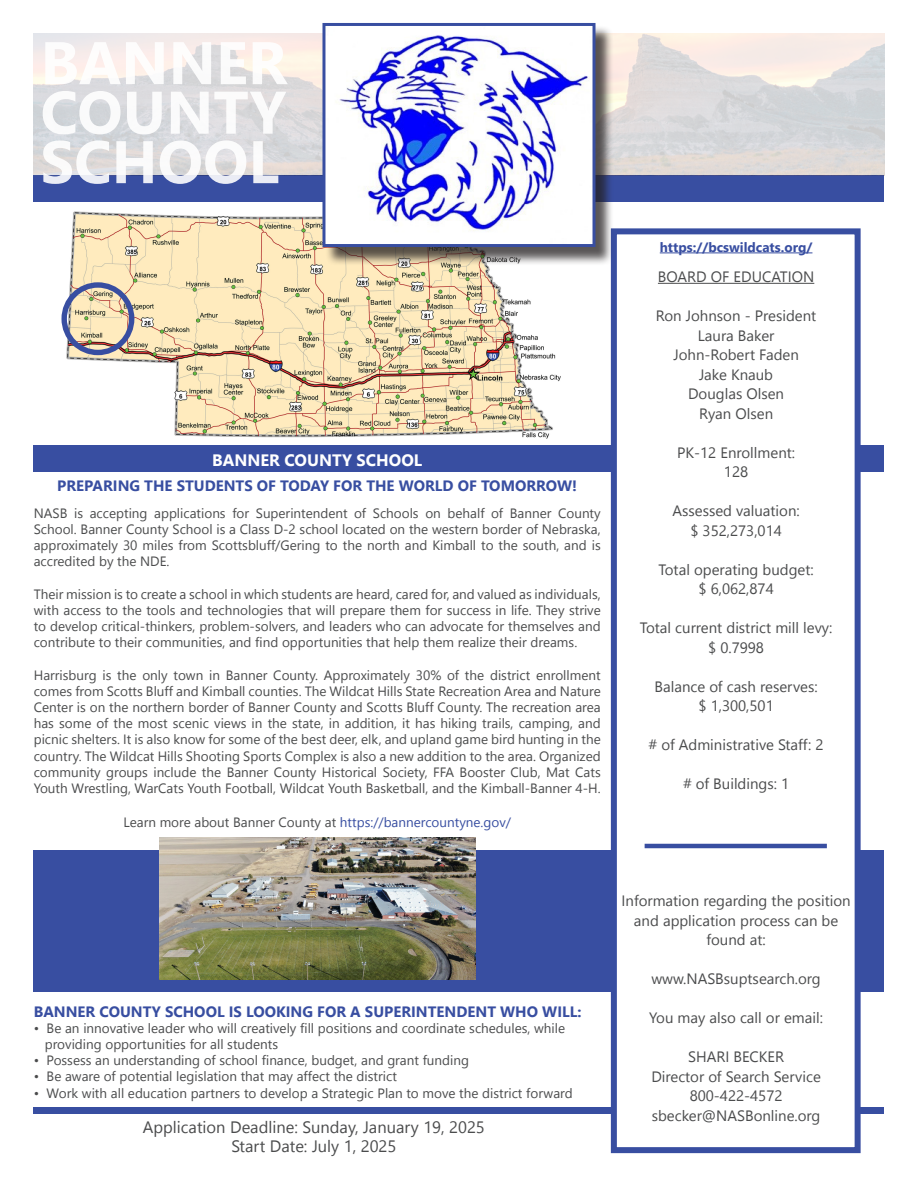
<style>
.page{position:relative;width:918px;height:1188px;background:#fff}
.page>*{position:absolute;margin:0;border:0;box-sizing:border-box;transform-origin:0 0}
.t1{font:700 60px/49.5px "Leelawadee UI";color:#fff;text-align:justify}
.t2{font:16.5px "Leelawadee UI";color:#4b4c4d}
.t3{font:700 16.5px "Leelawadee UI";color:#fff}
.t4{font:15px/19.5px "Leelawadee UI";color:#4b4c4d;text-align:center}
.t5{font:700 15px "Leelawadee UI";color:#384ea1}
.t6{font:13.5px/16.2px "Leelawadee UI";color:#4b4c4d;text-align:justify}
.t7{font:700 13.5px "Leelawadee UI";color:#384ea1}
.s1{color:#384ea1}
</style>
<div class="page">
<div style="left:34px;top:1107px;width:850px;height:7px;background:#384ea1"></div>
<div style="left:34px;top:850px;width:850px;height:142px;background:#384ea1"></div>
<div style="left:34px;top:446px;width:850px;height:26px;background:#384ea1"></div>
<svg style="left:608px;top:228px;width:256px;height:926px"></svg>
<img style="left:66px;top:211px;width:495px;height:228px">
<div style="left:61px;top:282px;width:73px;height:73px;border:5px solid #384ea1;border-radius:50%"></div>
<div style="left:34px;top:176px;width:850px;height:26px;background:#384ea1"></div>
<hr style="left:660px;top:252px;width:152px;height:1px;background:#384ea1">
<hr style="left:658px;top:283px;width:156px;height:1px;background:#4b4c4d">
<img style="left:34px;top:34px;width:850px;height:142px">
<hr style="left:645px;top:844px;width:182px;height:4px;background:#384ea1">
<div style="left:325px;top:25px;width:289px;height:241px;background:#231f20;opacity:.75"></div>
<img style="left:326px;top:27px;width:266px;height:216px">
<div style="left:322px;top:23px;width:274px;height:224px;border:3px solid #384ea1"></div>
<img style="left:159px;top:837px;width:316px;height:143px">
<h1 class="t1" style="left:40px;top:35px;width:248px">BANNER COUNTY SCHOOL</h1>
<p class="t3" style="left:212px;top:448px;width:212px">BANNER COUNTY SCHOOL</p>
<p class="t5" style="left:57px;top:475px;width:521px">PREPARING THE STUDENTS OF TODAY FOR THE WORLD OF TOMORROW!</p>
<p class="t6" style="left:34px;top:504px;width:569px">NASB is accepting applications for Superintendent of Schools on behalf of Banner County School. Banner County School is a Class D-2 school located on the western border of Nebraska, approximately 30 miles from Scottsbluff/Gering to the north and Kimball to the south, and is accredited by the NDE.</p>
<p class="t6" style="left:34px;top:585px;width:569px">Their mission is to create a school in which students are heard, cared for, and valued as individuals, with access to the tools and technologies that will prepare them for success in life. They strive to develop critical-thinkers, problem-solvers, and leaders who can advocate for themselves and contribute to their communities, and find opportunities that help them realize their dreams.</p>
<p class="t6" style="left:34px;top:666px;width:569px">Harrisburg is the only town in Banner County. Approximately 30% of the district enrollment comes from Scotts Bluff and Kimball counties. The Wildcat Hills State Recreation Area and Nature Center is on the northern border of Banner County and Scotts Bluff County. The recreation area has some of the most scenic views in the state, in addition, it has hiking trails, camping, and picnic shelters. It is also know for some of the best deer, elk, and upland game bird hunting in the country. The Wildcat Hills Shooting Sports Complex is also a new addition to the area. Organized community groups include the Banner County Historical Society, FFA Booster Club, Mat Cats Youth Wrestling, WarCats Youth Football, Wildcat Youth Basketball, and the Kimball-Banner 4-H.</p>
<p class="t6" style="left:123px;top:813px;width:389px">Learn more about Banner County at <span class="s1">https://bannercountyne.gov/</span></p>
<p class="t7" style="left:660px;top:237px;width:154px">https://bcswildcats.org/</p>
<p class="t4" style="left:658px;top:266px;width:158px">BOARD OF EDUCATION</p>
<p class="t4" style="left:656px;top:305px;width:162px">Ron Johnson - President</p>
<p class="t4" style="left:698px;top:325px;width:78px">Laura Baker</p>
<p class="t4" style="left:673px;top:344px;width:127px">John-Robert Faden</p>
<p class="t4" style="left:699px;top:364px;width:76px">Jake Knaub</p>
<p class="t4" style="left:688px;top:383px;width:98px">Douglas Olsen</p>
<p class="t4" style="left:699px;top:403px;width:76px">Ryan Olsen</p>
<p class="t4" style="left:677px;top:442px;width:120px">PK-12 Enrollment:</p>
<p class="t4" style="left:724px;top:461px;width:26px">128</p>
<p class="t4" style="left:672px;top:500px;width:129px">Assessed valuation:</p>
<p class="t4" style="left:690px;top:520px;width:93px">$ 352,273,014</p>
<p class="t4" style="left:659px;top:559px;width:157px">Total operating budget:</p>
<p class="t4" style="left:698px;top:578px;width:77px">$ 6,062,874</p>
<p class="t4" style="left:640px;top:617px;width:194px">Total current district mill levy:</p>
<p class="t4" style="left:708px;top:637px;width:57px">$ 0.7998</p>
<p class="t4" style="left:655px;top:676px;width:165px">Balance of cash reserves:</p>
<p class="t4" style="left:698px;top:695px;width:77px">$ 1,300,501</p>
<p class="t4" style="left:649px;top:734px;width:177px"># of Administrative Staff: 2</p>
<p class="t4" style="left:683px;top:773px;width:108px"># of Buildings: 1</p>
<p class="t5" style="left:34px;top:1001px;width:549px">BANNER COUNTY SCHOOL IS LOOKING FOR A SUPERINTENDENT WHO WILL:</p>
<p class="t6" style="left:45px;top:1019px;width:522px;text-indent:-11px">• Be an innovative leader who will creatively fill positions and coordinate schedules, while providing opportunities for all students</p>
<p class="t6" style="left:34px;top:1052px;width:437px">• Possess an understanding of school finance, budget, and grant funding</p>
<p class="t6" style="left:34px;top:1068px;width:365px">• Be aware of potential legislation that may affect the district</p>
<p class="t6" style="left:34px;top:1084px;width:540px">• Work with all education partners to develop a Strategic Plan to move the district forward</p>
<p class="t2" style="left:143px;top:1115px;width:343px">Application Deadline: Sunday, January 19, 2025</p>
<p class="t2" style="left:231px;top:1135px;width:166px">Start Date: July 1, 2025</p>
<p class="t4" style="left:622px;top:890px;width:231px">Information regarding the position and application process can be found at:</p>
<p class="t4" style="left:651px;top:968px;width:171px">www.NASBsuptsearch.org</p>
<p class="t4" style="left:649px;top:1007px;width:175px">You may also call or email:</p>
<p class="t4" style="left:688px;top:1046px;width:98px">SHARI BECKER</p>
<p class="t4" style="left:651px;top:1066px;width:171px">Director of Search Service</p>
<p class="t4" style="left:690px;top:1085px;width:94px">800-422-4572</p>
<p class="t4" style="left:652px;top:1105px;width:170px">sbecker@NASBonline.org</p>
</div>
